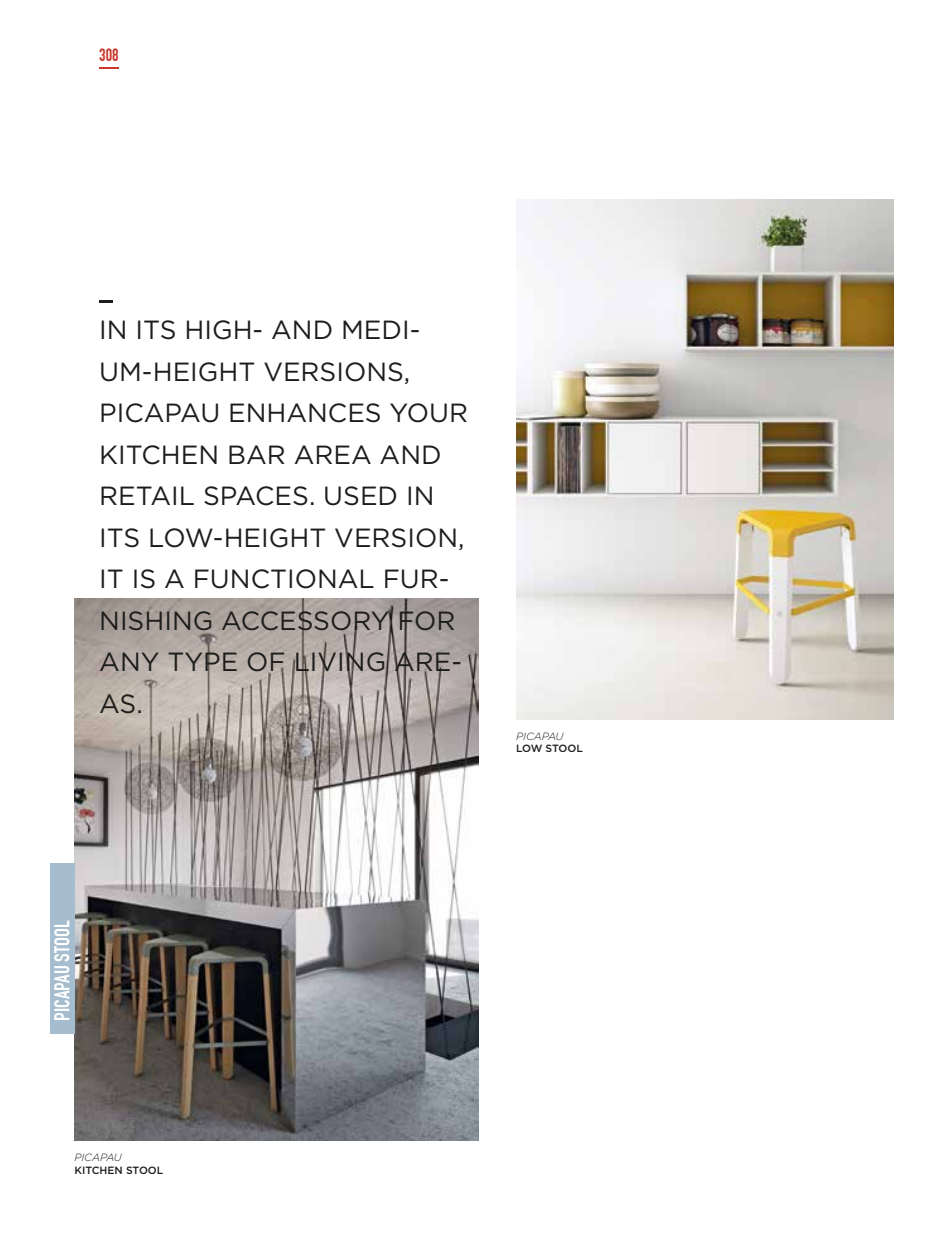
<style>
.page{position:relative;width:943px;height:1241px;background:#fff}
.page>*{position:absolute;margin:0;border:0;box-sizing:border-box;transform-origin:0 0}
.t1{font:26.25px/41.5px "Gotham";color:#1d1d1b}
.t2{font:700 21px "DIN Condensed";color:#fff}
.t3{font:700 17.5px "DIN Condensed";color:#c9382a}
.t4{font:500 10.5px "Gotham";color:#1d1d1b}
.t5{font:italic 300 10.5px "Gotham";color:#1d1d1b}
</style>
<div class="page">
<img style="left:516px;top:200px;width:377px;height:519px">
<img style="left:74px;top:598px;width:405px;height:542px">
<svg style="left:99px;top:300px;width:13px;height:3px"></svg>
<div style="left:50px;top:863px;width:24px;height:170px;background:#a5bdce"></div>
<hr style="left:99px;top:67px;width:20px;height:2px;background:#c9382a">
<p class="t3" style="left:99px;top:45px;width:21px">308</p>
<p class="t1" style="left:99px;top:308px;width:370px">I N ITS HIGH- AND MEDI-<br>UM-HEIGHT VERSIONS,<br>PICAPAU ENHANCES YOUR<br>KITCHEN BAR AREA AND<br>RETAIL SPACES. USED IN<br>ITS LOW-HEIGHT VERSION,<br>IT IS A FUNCTIONAL FUR-<br>NISHING ACCESSORY FOR<br>ANY TYPE OF LIVING ARE-<br>AS.</p>
<p class="t5" style="left:516px;top:729px;width:8px">PICAPA</p>
<p class="t5" style="left:555px;top:729px;width:9px">U</p>
<p class="t4" style="left:516px;top:741px;width:67px">LOW STOOL</p>
<p class="t2" style="left:50px;top:1020px;width:101px;rotate:-90deg">picapau stool</p>
<p class="t5" style="left:74px;top:1150px;width:8px">PICAPA</p>
<p class="t5" style="left:114px;top:1150px;width:9px">U</p>
<p class="t4" style="left:74px;top:1163px;width:89px">KITCHEN STOOL</p>
</div>
